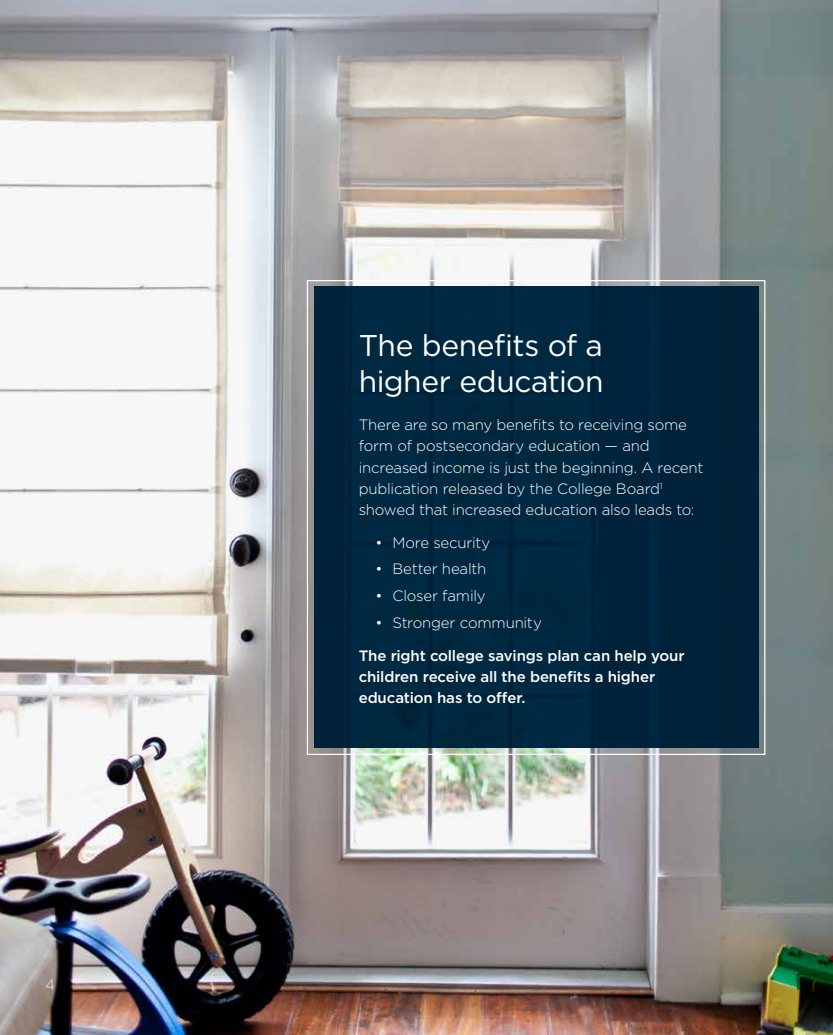
<style>
.page{position:relative;width:833px;height:1035px;background:#fff}
.page>*{position:absolute;margin:0;border:0;box-sizing:border-box;transform-origin:0 0}
.t1{font:30px/36px "Gotham";letter-spacing:-.015em;color:#fff}
.t2{font:300 15px/21.2px "Gotham";letter-spacing:-.015em;color:#fff}
.t3{font:500 15px/21.2px "Gotham";letter-spacing:-.01em;color:#fff}
</style>
<div class="page">
<img style="left:0;top:0;width:832px;height:1035px">
<div style="left:314px;top:287px;width:444px;height:461px;background:#00263d"></div>
<p class="t2" style="left:45px;top:974px;width:11px">4</p>
<h1 class="t1" style="left:359px;top:327px;width:246px">The benefits of a higher education</h1>
<p class="t2" style="left:359px;top:414px;width:346px">There are so many benefits to receiving some form of postsecondary education — and increased income is just the beginning. A recent publication released by the College Board<sup>1 </sup>showed that increased education also leads to:</p>
<p class="t2" style="left:375px;top:531px;width:116px">• More security</p>
<p class="t2" style="left:375px;top:558px;width:112px">• Better health</p>
<p class="t2" style="left:375px;top:585px;width:111px">• Closer family</p>
<p class="t2" style="left:375px;top:612px;width:168px">• Stronger community</p>
<p class="t3" style="left:359px;top:645px;width:327px">The right college savings plan can help your children receive all the benefits a higher education has to offer.</p>
</div>
